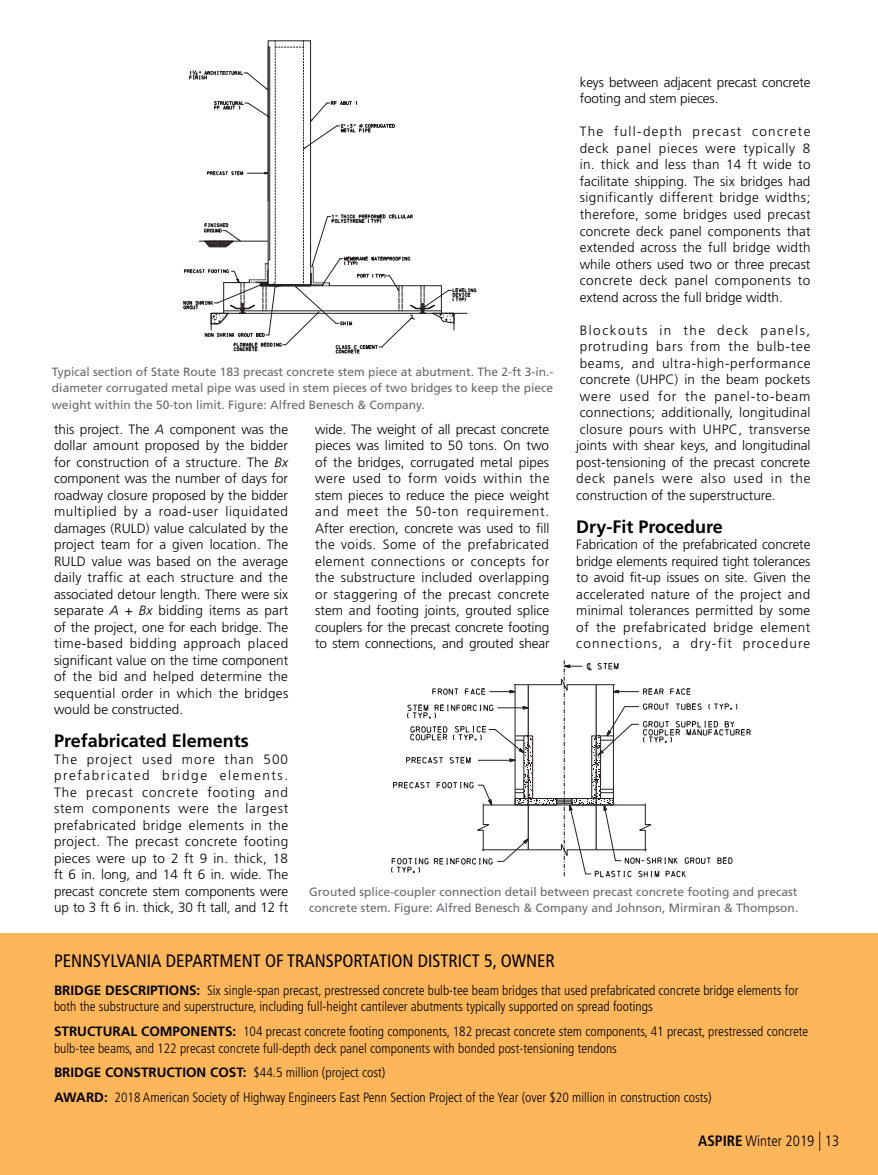
<style>
.page{position:relative;width:878px;height:1175px;background:#fff}
.page>*{position:absolute;margin:0;border:0;box-sizing:border-box;transform-origin:0 0}
.t1{font:condensed 18px "Frutiger LT Std";color:#000}
.t2{font:700 18px "Frutiger LT Std";color:#000}
.t3{font:300 condensed 15px "Frutiger LT Std";color:#000}
.t4{font:300 13.5px/16.5px "Frutiger LT Std";color:#000;text-align:justify}
.t5{font:300 condensed 13.5px/16.5px "Frutiger LT Std";color:#000}
.t6{font:12px/16.5px "Frutiger LT Std";color:#66696c}
.s1{font-style:italic}
.s2{font-weight:700;font-stretch:normal}
.s3{font-weight:700}
.s4{font-size:19.5px}
</style>
<div class="page">
<div style="left:0;top:932px;width:878px;height:242px;background:#feb65b"></div>
<svg style="left:391px;top:660px;width:360px;height:218px"></svg>
<svg style="left:183px;top:41px;width:293px;height:313px"></svg>
<p class="t4" style="left:579px;top:75px;width:232px">keys between adjacent precast concrete footing and stem pieces.</p>
<p class="t4" style="left:579px;top:125px;width:232px">The full-depth precast concrete deck panel pieces were typically 8 in. thick and less than 14 ft wide to facilitate shipping. The six bridges had significantly different bridge widths; therefore, some bridges used precast concrete deck panel components that extended across the full bridge width while others used two or three precast concrete deck panel components to extend across the full bridge width.</p>
<p class="t4" style="left:576px;top:322px;width:236px">Blockouts in the deck panels, protruding bars from the bulb-tee beams, and ultra-high-performance concrete (UHPC) in the beam pockets were used for the panel-to-beam connections; additionally, longitudinal closure pours with UHPC, transverse joints with shear keys, and longitudinal post-tensioning of the precast concrete deck panels were also used in the construction of the superstructure.</p>
<p class="t2" style="left:576px;top:519px;width:148px">Dry-Fit Procedure</p>
<p class="t4" style="left:576px;top:537px;width:235px">Fabrication of the prefabricated concrete bridge elements required tight tolerances to avoid fit-up issues on site. Given the accelerated nature of the project and minimal tolerances permitted by some of the prefabricated bridge element connections, a dry-fit procedure</p>
<p class="t6" style="left:52px;top:364px;width:503px;text-align:justify">Typical section of State Route 183 precast concrete stem piece at abutment. The 2-ft 3-in.- diameter corrugated metal pipe was used in stem pieces of two bridges to keep the piece weight within the 50-ton limit. Figure: Alfred Benesch &amp; Company.</p>
<p class="t4" style="left:315px;top:422px;width:236px">wide. The weight of all precast concrete pieces was limited to 50 tons. On two of the bridges, corrugated metal pipes were used to form voids within the stem pieces to reduce the piece weight and meet the 50-ton requirement.<br>After erection, concrete was used to fill the voids. Some of the prefabricated element connections or concepts for the substructure included overlapping or staggering of the precast concrete stem and footing joints, grouted splice couplers for the precast concrete footing to stem connections, and grouted shear</p>
<p class="t4" style="left:54px;top:422px;width:236px">this project. The <span class="s1">A</span> component was the dollar amount proposed by the bidder for construction of a structure. The <span class="s1">Bx </span>component was the number of days for roadway closure proposed by the bidder multiplied by a road-user liquidated damages (RULD) value calculated by the project team for a given location. The RULD value was based on the average daily traffic at each structure and the associated detour length. There were six separate <span class="s1">A</span> + <span class="s1">Bx</span> bidding items as part of the project, one for each bridge. The time-based bidding approach placed significant value on the time component of the bid and helped determine the sequential order in which the bridges would be constructed.</p>
<p class="t2" style="left:54px;top:734px;width:196px">Prefabricated Elements</p>
<p class="t4" style="left:54px;top:752px;width:236px">The project used more than 500 prefabricated bridge elements.<br>The precast concrete footing and stem components were the largest prefabricated bridge elements in the project. The precast concrete footing pieces were up to 2 ft 9 in. thick, 18 ft 6 in. long, and 14 ft 6 in. wide. The precast concrete stem components were up to 3 ft 6 in. thick, 30 ft tall, and 12 ft</p>
<p class="t6" style="left:309px;top:884px;width:490px">Grouted splice-coupler connection detail between precast concrete footing and precast concrete stem. Figure: Alfred Benesch &amp; Company and Johnson, Mirmiran &amp; Thompson.</p>
<p class="t1" style="left:54px;top:953px;width:502px">PENNSYLVANIA DEPARTMENT OF TRANSPORTATION DISTRICT 5, OWNER</p>
<p class="t5" style="left:54px;top:983px;width:746px"><span class="s2">BRIDGE DESCRIPTIONS:</span> Six single-span precast, prestressed concrete bulb-tee beam bridges that used prefabricated concrete bridge elements for both the substructure and superstructure, including full-height cantilever abutments typically supported on spread footings</p>
<p class="t5" style="left:54px;top:1024px;width:755px"><span class="s2">STRUCTURAL COMPONENTS:</span> 104 precast concrete footing components, 182 precast concrete stem components, 41 precast, prestressed concrete bulb-tee beams, and 122 precast concrete full-depth deck panel components with bonded post-tensioning tendons</p>
<p class="t5" style="left:54px;top:1061px;width:659px;line-height:24.8px"><span class="s2">BRIDGE CONSTRUCTION COST:</span> $44.5 million (project cost)<br><span class="s2">AWARD:</span> 2018 American Society of Highway Engineers East Penn Section Project of the Year (over $20 million in construction costs)</p>
<p class="t3" style="left:698px;top:1134px;width:142px"><span class="s3">ASPIRE</span> Winter 2019 <span class="s4">|</span> 13</p>
</div>
